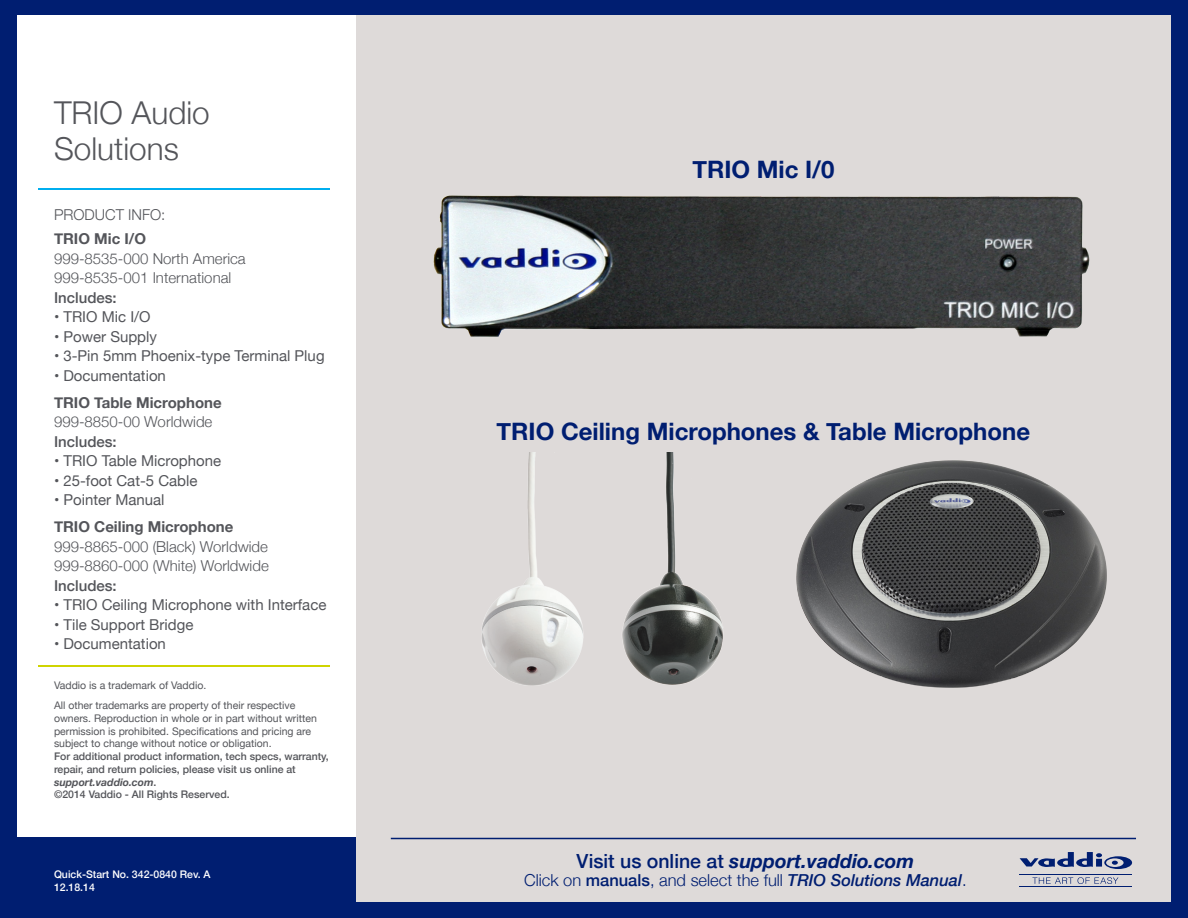
<style>
.page{position:relative;width:1188px;height:918px;background:#001e71}
.page>*{position:absolute;margin:0;border:0;box-sizing:border-box;transform-origin:0 0}
.t1{font:300 31.5px "Helvetica Neue";color:#54555a}
.t2{font:700 24px "Helvetica Neue";color:#001e71}
.t3{font:italic 700 19.5px "Helvetica Neue";color:#001e71}
.t4{font:300 16.5px "Helvetica Neue";color:#001e71}
.t5{font:15px "Helvetica Neue";color:#54555a}
.t6{font:300 15px "Helvetica Neue";color:#54555a}
.t7{font:700 15px "Helvetica Neue";color:#54555a}
.t8{font:500 15px "Helvetica Neue";color:#54555a}
.t9{font:10.5px/12.8px "Helvetica Neue";color:#54555a}
.t10{font:500 10.5px/12.8px "Helvetica Neue";color:#54555a}
.t11{font:500 10.5px "Helvetica Neue";color:#fff}
.t12{font:italic 700 10.5px "Helvetica Neue";color:#54555a}
.s1{font-weight:500;font-style:normal}
.s2{font-weight:500}
.s3{font-weight:500;font-style:italic}
</style>
<div class="page">
<div style="left:18px;top:15px;width:1152px;height:822px;background:#fff"></div>
<div style="left:356px;top:15px;width:814px;height:887px;background:#dedad9"></div>
<hr style="left:38px;top:188px;width:292px;height:2px;background:#00aeef">
<hr style="left:391px;top:838px;width:745px;height:1px;background:#001e71">
<hr style="left:38px;top:665px;width:292px;height:2px;background:#cfd400">
<svg style="left:1020px;top:852px;width:112px;height:17px"></svg>
<svg style="left:1032px;top:877px;width:86px;height:7px"></svg>
<hr style="left:1020px;top:875px;width:112px;height:1px;background:#001e71">
<hr style="left:1020px;top:886px;width:112px;height:1px;background:#001e71">
<img style="left:433px;top:195px;width:657px;height:142px">
<img style="left:648px;top:453px;width:459px;height:235px">
<img style="left:482px;top:453px;width:166px;height:233px">
<p class="t1" style="left:54px;top:87px;width:157px">TRIO Audio</p>
<p class="t1" style="left:54px;top:123px;width:126px">Solutions</p>
<p class="t6" style="left:54px;top:203px;width:113px">PRODUCT INFO:</p>
<p class="t7" style="left:54px;top:227px;width:94px">TRIO Mic I/O</p>
<p class="t6" style="left:54px;top:246px;width:193px">999-8535-000 North America</p>
<p class="t6" style="left:54px;top:266px;width:179px">999-8535-001 International</p>
<p class="t8" style="left:54px;top:285px;width:64px">Includes:</p>
<p class="t5" style="left:54px;top:306px;width:98px">• TRIO Mic I/O</p>
<p class="t5" style="left:54px;top:326px;width:105px">• Power Supply</p>
<p class="t5" style="left:54px;top:345px;width:272px">• 3-Pin 5mm Phoenix-type Terminal Plug</p>
<p class="t5" style="left:54px;top:365px;width:113px">• Documentation</p>
<p class="t7" style="left:54px;top:391px;width:169px">TRIO Table Microphone</p>
<p class="t6" style="left:54px;top:410px;width:160px">999-8850-00 Worldwide</p>
<p class="t8" style="left:54px;top:429px;width:64px">Includes:</p>
<p class="t5" style="left:54px;top:450px;width:169px">• TRIO Table Microphone</p>
<p class="t5" style="left:54px;top:470px;width:145px">• 25-foot Cat-5 Cable</p>
<p class="t5" style="left:54px;top:489px;width:112px">• Pointer Manual</p>
<p class="t7" style="left:54px;top:515px;width:181px">TRIO Ceiling Microphone</p>
<p class="t6" style="left:54px;top:534px;width:215px">999-8865-000 (Black) Worldwide</p>
<p class="t6" style="left:54px;top:554px;width:216px">999-8860-000 (White) Worldwide</p>
<p class="t8" style="left:54px;top:573px;width:64px">Includes:</p>
<p class="t5" style="left:54px;top:594px;width:274px">• TRIO Ceiling Microphone with Interface</p>
<p class="t5" style="left:54px;top:614px;width:141px">• Tile Support Bridge</p>
<p class="t5" style="left:54px;top:633px;width:113px">• Documentation</p>
<p class="t9" style="left:54px;top:679px;width:154px">Vaddio is a trademark of Vaddio.</p>
<p class="t9" style="left:54px;top:700px;width:264px">All other trademarks are property of their respective owners. Reproduction in whole or in part without written permission is prohibited. Specifications and pricing are subject to change without notice or obligation.</p>
<p class="t10" style="left:54px;top:750px;width:276px">For additional product information, tech specs, warranty, repair, and return policies, please visit us online at</p>
<p class="t12" style="left:54px;top:774px;width:104px">support.vaddio.com<span class="s1">.</span></p>
<p class="t10" style="left:54px;top:788px;width:177px">©2014 Vaddio - All Rights Reserved.</p>
<p class="t11" style="left:54px;top:866px;width:158px">Quick-Start No. 342-0840 Rev. A</p>
<p class="t11" style="left:54px;top:879px;width:42px">12.18.14</p>
<p class="t2" style="left:692px;top:150px;width:144px">TRIO Mic I/0</p>
<p class="t2" style="left:497px;top:413px;width:535px">TRIO Ceiling Microphones &amp; Table Microphone</p>
<p class="t3" style="left:577px;top:846px;width:339px"><span class="s1">Visit us online at</span> support.vaddio.com</p>
<p class="t4" style="left:524px;top:867px;width:444px">Click on <span class="s2">manuals</span>, and select the full <span class="s3">TRIO Solutions Manual</span>.</p>
</div>
